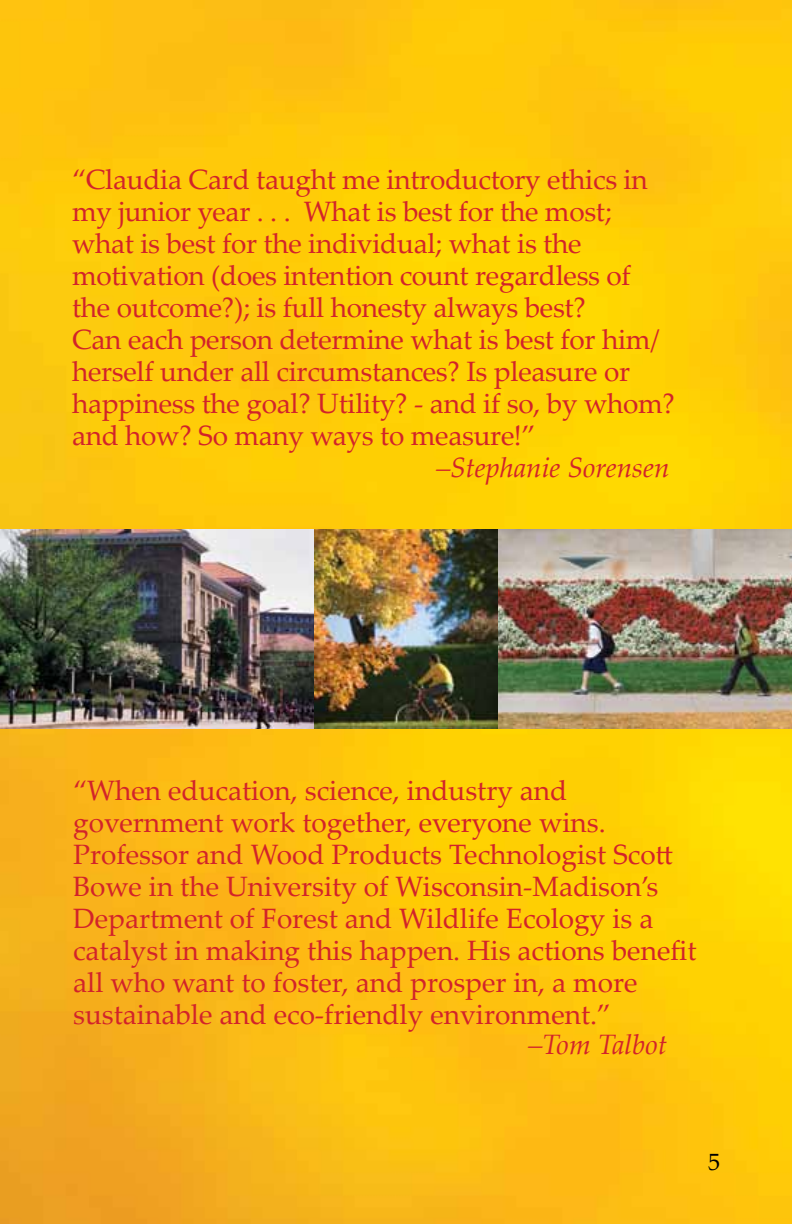
<style>
.page{position:relative;width:792px;height:1224px;background:#fff}
.page>*{position:absolute;margin:0;border:0;box-sizing:border-box;transform-origin:0 0}
.t1{font:28px/32px "Palatino Linotype";letter-spacing:-.01em;color:#d2232a}
.t2{font:italic 28px "Palatino Linotype";color:#d2232a}
.t3{font:24px "Palatino Linotype";color:#000}
</style>
<div class="page">
<img style="left:0;top:0;width:792px;height:1224px">
<img style="left:0;top:530px;width:314px;height:199px">
<img style="left:498px;top:530px;width:294px;height:199px">
<img style="left:314px;top:530px;width:184px;height:199px">
<p class="t1" style="left:72px;top:162px;width:605px">“Claudia Card taught me introductory ethics in my junior year . . . What is best for the most; what is best for the individual; what is the motivation (does intention count regardless of the outcome?); is full honesty always best?<br>Can each person determine what is best for him/ herself under all circumstances? Is pleasure or happiness the goal? Utility? - and if so, by whom? and how? So many ways to measure!”</p>
<p class="t2" style="left:436px;top:448px;width:235px">–Stephanie Sorensen</p>
<p class="t1" style="left:73px;top:773px;width:625px">“When education, science, industry and government work together, everyone wins.<br>Professor and Wood Products Technologist Scott Bowe in the University of Wisconsin-Madison’s Department of Forest and Wildlife Ecology is a catalyst in making this happen. His actions benefit all who want to foster, and prosper in, a more sustainable and eco-friendly environment.”</p>
<p class="t2" style="left:528px;top:1025px;width:140px">–Tom Talbot</p>
<p class="t3" style="left:708px;top:1144px;width:13px">5</p>
</div>
